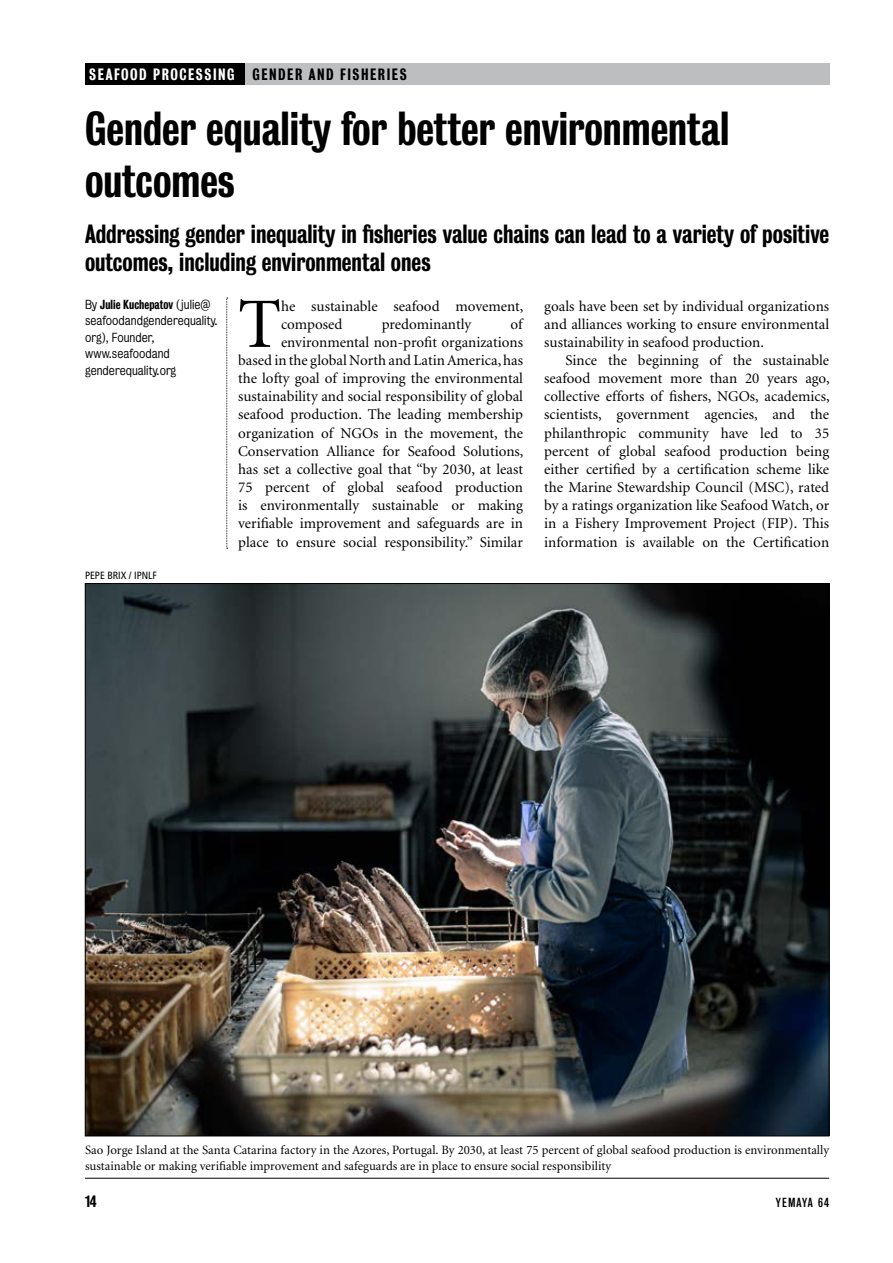
<style>
.page{position:relative;width:893px;height:1263px;background:#fff}
.page>*{position:absolute;margin:0;border:0;box-sizing:border-box;transform-origin:0 0}
.t1{font:70.8px "Minion";color:#000}
.t2{font:43.5px/52.2px "Bureau Grotesque Three Five";color:#000}
.t3{font:24px/28.8px "Bureau Grotesque Three Five";color:#000}
.t4{font:15px/18.1px "Minion";color:#000;text-align:justify}
.t5{font:15px "Bureau Grotesque Three Five";letter-spacing:.1em;color:#000}
.t6{font:12.75px/15.3px "Minion";color:#000}
.t7{font:12px/16.5px "Bureau Grotesque Five One";color:#000}
.t8{font:12px "Bureau Grotesque Three Five";color:#000}
.t9{font:12px "Bureau Grotesque Three Three";letter-spacing:.1em;color:#000}
.t10{font:condensed 10.5px "Frutiger";color:#000}
.s1{color:#fff}
.s2{font-family:"Bureau Grotesque Five One"}
</style>
<div class="page">
<div style="left:244px;top:64px;width:585px;height:21px;background:#bcbec0"></div>
<div style="left:85px;top:64px;width:159px;height:21px;background:#000"></div>
<svg style="left:226px;top:298px;width:2px;height:251px"></svg>
<img style="left:87px;top:585px;width:740px;height:549px">
<hr style="left:85px;top:1178px;width:744px;height:1px;background:#000">
<p class="t5" style="left:89px;top:66px;width:319px"><span class="s1">SeaFood Processing</span> gender AND fisheries</p>
<h2 class="t2" style="left:85px;top:102px;width:646px">Gender equality for better environmental outcomes</h2>
<h3 class="t3" style="left:85px;top:219px;width:746px">Addressing gender inequality in fisheries value chains can lead to a variety of positive outcomes, including environmental ones</h3>
<p class="t8" style="left:85px;top:297px;width:127px"><span class="s2">By</span> Julie Kuchepatov <span class="s2">(julie@</span></p>
<p class="t7" style="left:85px;top:313px;width:134px">seafoodandgenderequality. org), Founder, www.seafoodand genderequality.org</p>
<h1 class="t1" style="left:238px;top:289px;width:44px">T</h1>
<p class="t4" style="left:281px;top:297px;width:244px">he sustainable seafood movement, composed</p>
<p class="t4" style="left:544px;top:297px;width:286px">goals have been set by individual organizations and alliances working to ensure environmental sustainability in seafood production.</p>
<p class="t4" style="left:544px;top:352px;width:287px;text-indent:21px">Since the beginning of the sustainable seafood movement more than 20 years ago, collective efforts of fishers, NGOs, academics, scientists, government agencies, and the philanthropic community have led to 35 percent of global seafood production being either certified by a certification scheme like the Marine Stewardship Council (MSC), rated by a ratings organization like Seafood Watch, or in a Fishery Improvement Project (FIP). This information is available on the Certification</p>
<p class="t4" style="left:238px;top:315px;width:287px;text-align:right">of<br>environmental non-profit organizations<br>based in the global North and Latin America, has the lofty goal of improving the environmental sustainability and social responsibility of global seafood production. The leading membership organization of NGOs in the movement, the Conservation Alliance for Seafood Solutions, has set a collective goal that “by 2030, at least 75 percent of global seafood production is environmentally sustainable or making verifiable improvement and safeguards are in place to ensure social responsibility.” Similar</p>
<p class="t4" style="left:382px;top:315px;width:91px">predominantly</p>
<p class="t10" style="left:85px;top:569px;width:73px">PEPE BRIX / IPNLF</p>
<p class="t6" style="left:85px;top:1143px;width:746px">Sao Jorge Island at the Santa Catarina factory in the Azores, Portugal. By 2030, at least 75 percent of global seafood production is environmentally sustainable or making verifiable improvement and safeguards are in place to ensure social responsibility</p>
<p class="t5" style="left:85px;top:1192px;width:13px">14</p>
<p class="t9" style="left:776px;top:1195px;width:55px">YEMAYA 64</p>
</div>
